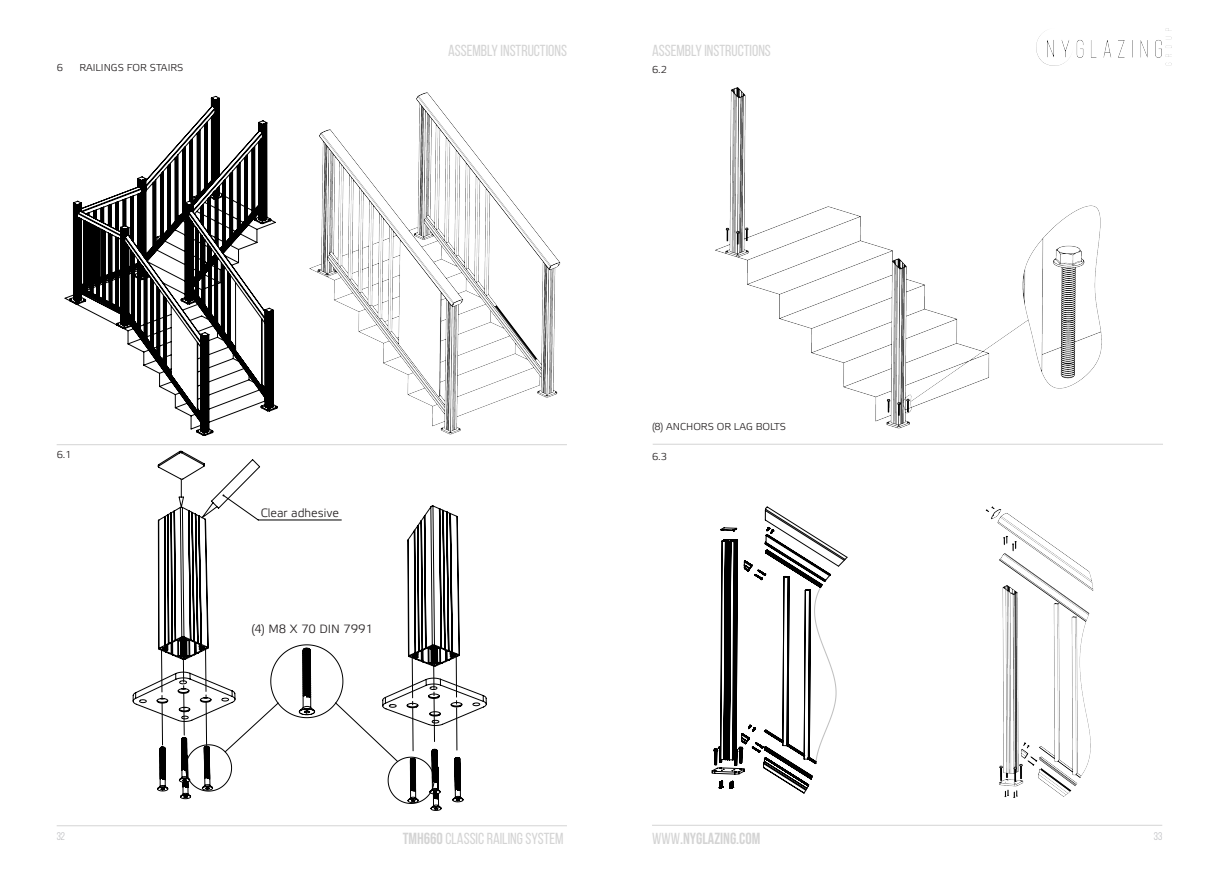
<style>
.page{position:relative;width:1219px;height:871px;background:#fff}
.page>*{position:absolute;margin:0;border:0;box-sizing:border-box;transform-origin:0 0}
.t1{font:16px "Bebas Neue";color:#d4d4d4}
.t2{font:16px "Bebas Neue";color:#d4d4d4}
.Абзац_24{font:12px "Etelka Light Pro";color:#231f20}
.t3{font:11px "Bebas Neue";color:#b0b1b5}
.Абзац_24-2{font:10px "Etelka Light Pro";color:#231f20}
._24_с_отступом{font:10px "Etelka Light Pro";color:#231f20}
.s1{font-style:inherit}
</style>
<div class="page">
<hr style="left:652px;top:824px;width:510px;height:1px;background:#d4d4d4">
<hr style="left:57px;top:825px;width:510px;height:1px;background:#d4d4d4">
<hr style="left:57px;top:444px;width:510px;height:1px;background:#d4d4d4">
<hr style="left:653px;top:444px;width:510px;height:1px;background:#d4d4d4">
<svg style="left:132px;top:450px;width:211px;height:349px"></svg>
<svg style="left:382px;top:505px;width:105px;height:305px"></svg>
<img style="left:309px;top:93px;width:252px;height:342px">
<svg style="left:64px;top:96px;width:214px;height:340px"></svg>
<svg style="left:711px;top:506px;width:137px;height:287px"></svg>
<img style="left:715px;top:87px;width:387px;height:342px">
<img style="left:985px;top:506px;width:109px;height:291px">
<img style="left:1036px;top:29px;width:135px;height:36px">
<p class="Абзац_24-2" style="left:57px;top:62px;width:8px">6</p>
<p class="t1" style="left:448px;top:42px;width:120px">ASSEMBLY INSTRUCTIONS</p>
<p class="t1" style="left:652px;top:42px;width:120px">ASSEMBLY INSTRUCTIONS</p>
<p class="Абзац_24-2" style="left:79px;top:62px;width:106px">RAILINGS FOR STAIRS</p>
<p class="Абзац_24-2" style="left:652px;top:64px;width:17px">6.2</p>
<p class="Абзац_24-2" style="left:57px;top:449px;width:16px">6.1</p>
<p class="Абзац_24" style="left:261px;top:506px;width:80px">Clear adhesive</p>
<p class="Абзац_24" style="left:252px;top:622px;width:123px">(4) M8 X 70 DIN 7991</p>
<p class="_24_с_отступом" style="left:652px;top:421px;width:136px">(8) ANCHORS OR LAG BOLTS</p>
<p class="Абзац_24-2" style="left:652px;top:451px;width:17px">6.3</p>
<p class="t1" style="left:403px;top:829px;width:162px"><span class="s1">TMH660</span> CLASSIC RAILING SYSTEM</p>
<p class="t2" style="left:652px;top:829px;width:110px"><span class="s1">WWW</span>.NYGLAZING.COM</p>
<p class="t3" style="left:57px;top:830px;width:10px">32</p>
<p class="t3" style="left:1154px;top:830px;width:10px">33</p>
</div>
